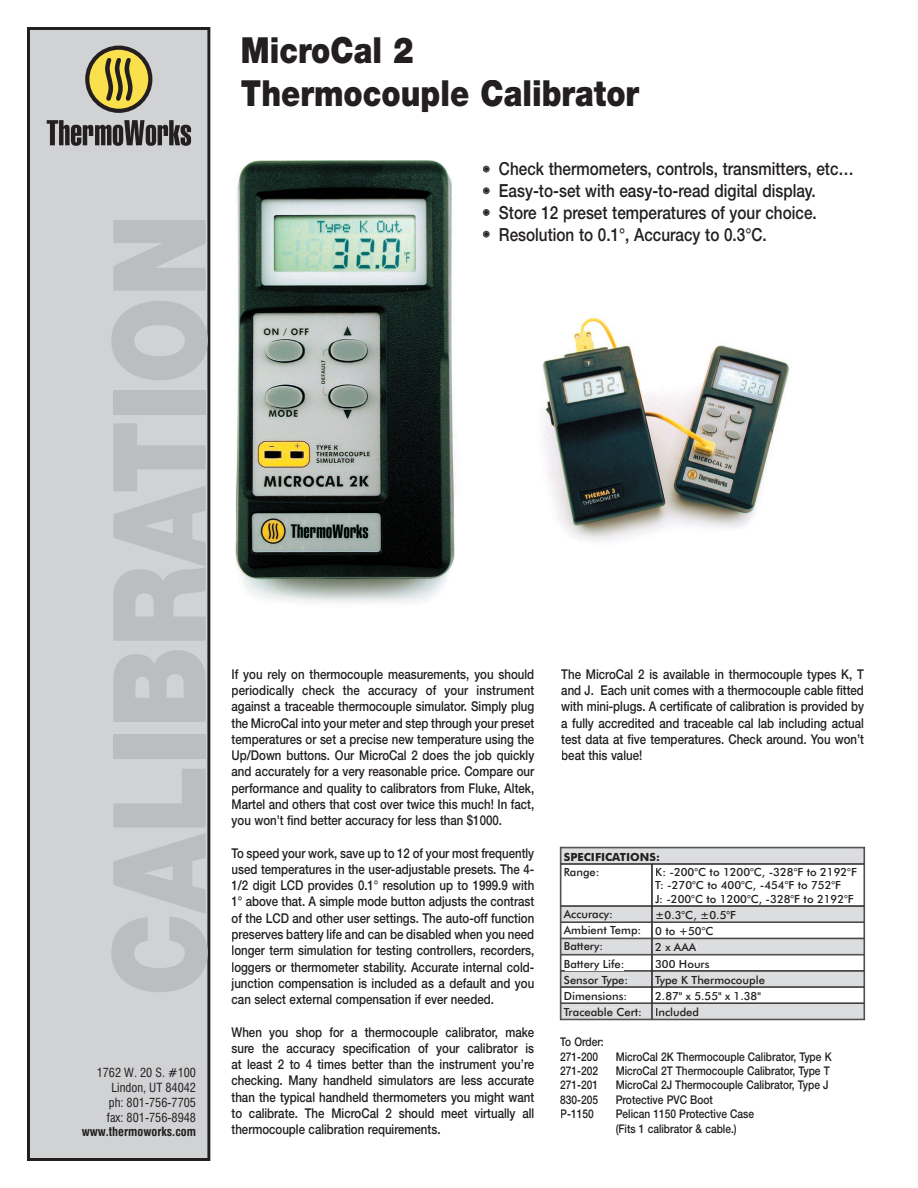
<style>
.page{position:relative;width:918px;height:1188px;background:#fff}
.page>*{position:absolute;margin:0;border:0;box-sizing:border-box;transform-origin:0 0}
.t1{font:900 129px "Helvetica Neue";color:#bcbdc0;scale:.85 1}
.t2{font:900 36px/43.3px "Helvetica Neue";color:#231f20;scale:.85 1}
.t3{font:500 18px/21.8px "Helvetica Neue";color:#231f20;scale:.85 1}
.t4{font:500 13.5px/16.2px "Helvetica Neue";color:#231f20;text-align:justify;scale:.85 1}
.t5{font:condensed 12.3px/14.7px "Swiss 721 BT";color:#231f20;text-align:right}
.t6{font:700 condensed 12.3px "Swiss 721 BT";color:#231f20}
.t7{font:500 12px/14.4px "Helvetica Neue";color:#231f20;scale:.85 1}
.t8{font:500 11.25px/13.5px "Futura BT";color:#231f20}
.t9{font:700 11.25px "Futura BT";color:#231f20}
</style>
<div class="page">
<div style="left:27px;top:27px;width:183px;height:1134px;background:#d1d2d4"></div>
<img style="left:542px;top:317px;width:247px;height:224px">
<img style="left:235px;top:160px;width:220px;height:443px">
<svg style="left:483px;top:166px;width:7px;height:6px"></svg>
<svg style="left:483px;top:187px;width:7px;height:7px"></svg>
<svg style="left:483px;top:209px;width:7px;height:7px"></svg>
<svg style="left:483px;top:231px;width:7px;height:7px"></svg>
<svg style="left:561px;top:848px;width:303px;height:171px;background:#ccccce"></svg>
<svg style="left:561px;top:864px;width:303px;height:139px"></svg>
<div style="left:564px;top:853px;width:95px;height:8px;background:#dcdddf"></div>
<div style="left:565px;top:868px;width:33px;height:10px;background:#fff"></div>
<div style="left:656px;top:868px;width:200px;height:10px;background:#fff"></div>
<div style="left:655px;top:881px;width:186px;height:10px;background:#fff"></div>
<div style="left:655px;top:895px;width:198px;height:10px;background:#fff"></div>
<div style="left:564px;top:910px;width:48px;height:10px;background:#dcdddf"></div>
<div style="left:657px;top:911px;width:79px;height:10px;background:#dcdddf"></div>
<div style="left:564px;top:926px;width:76px;height:11px;background:#fff"></div>
<div style="left:656px;top:927px;width:57px;height:8px;background:#fff"></div>
<div style="left:565px;top:942px;width:37px;height:11px;background:#dcdddf"></div>
<div style="left:655px;top:943px;width:41px;height:8px;background:#dcdddf"></div>
<div style="left:565px;top:959px;width:58px;height:11px;background:#fff"></div>
<div style="left:656px;top:959px;width:53px;height:9px;background:#fff"></div>
<div style="left:564px;top:976px;width:63px;height:10px;background:#dcdddf"></div>
<div style="left:655px;top:975px;width:110px;height:11px;background:#dcdddf"></div>
<div style="left:565px;top:992px;width:61px;height:8px;background:#fff"></div>
<div style="left:655px;top:992px;width:105px;height:8px;background:#fff"></div>
<div style="left:564px;top:1008px;width:77px;height:8px;background:#dcdddf"></div>
<div style="left:656px;top:1008px;width:42px;height:8px;background:#dcdddf"></div>
<svg style="left:47px;top:120px;width:144px;height:26px;background:#6b696a"></svg>
<svg style="left:85px;top:46px;width:67px;height:67px;background:#aea05b"></svg>
<div style="left:49px;top:1048px;width:153px;height:103px;background:#d1d2d4"></div>
<h1 class="t1" style="left:83px;top:996px;width:922px;rotate:-90deg">CALIBRATION</h1>
<p class="t5" style="left:97px;top:1065px;width:101px">1762 W. 20 S. #100<br>Lindon, UT 84042 ph: 801-756-7705 fax: 801-756-8948</p>
<p class="t6" style="left:82px;top:1124px;width:116px">www.thermoworks.com</p>
<h2 class="t2" style="left:241px;top:28px;width:470px">MicroCal 2<br>Thermocouple Calibrator</h2>
<h3 class="t3" style="left:499px;top:158px;width:419px">Check thermometers, controls, transmitters, etc… Easy-to-set with easy-to-read digital display.<br>Store 12 preset temperatures of your choice.<br>Resolution to 0.1°, Accuracy to 0.3°C.</h3>
<p class="t4" style="left:232px;top:666px;width:358px">If you rely on thermocouple measurements, you should periodically check the accuracy of your instrument against a traceable thermocouple simulator. Simply plug the MicroCal into your meter and step through your preset temperatures or set a precise new temperature using the Up/Down buttons. Our MicroCal 2 does the job quickly and accurately for a very reasonable price. Compare our performance and quality to calibrators from Fluke, Altek, Martel and others that cost over twice this much! In fact, you won’t find better accuracy for less than $1000.</p>
<p class="t4" style="left:232px;top:845px;width:358px">To speed your work, save up to 12 of your most frequently used temperatures in the user-adjustable presets. The 4- 1/2 digit LCD provides 0.1° resolution up to 1999.9 with 1° above that. A simple mode button adjusts the contrast of the LCD and other user settings. The auto-off function preserves battery life and can be disabled when you need longer term simulation for testing controllers, recorders, loggers or thermometer stability. Accurate internal cold&shy;junction compensation is included as a default and you can select external compensation if ever needed.</p>
<p class="t4" style="left:232px;top:1024px;width:358px">When you shop for a thermocouple calibrator, make sure the accuracy specification of your calibrator is at least 2 to 4 times better than the instrument you’re checking. Many handheld simulators are less accurate than the typical handheld thermometers you might want to calibrate. The MicroCal 2 should meet virtually all thermocouple calibration requirements.</p>
<p class="t4" style="left:561px;top:666px;width:358px">The MicroCal 2 is available in thermocouple types K, T and J. Each unit comes with a thermocouple cable fitted with mini-plugs. A certificate of calibration is provided by a fully accredited and traceable cal lab including actual test data at five temperatures. Check around. You won’t beat this value!</p>
<p class="t9" style="left:564px;top:850px;width:98px">SPECIFICATIONS:</p>
<p class="t8" style="left:564px;top:865px;width:37px">Range:</p>
<p class="t8" style="left:655px;top:865px;width:203px">K: -200°C to 1200°C, -328°F to 2192°F<br>T: -270°C to 400°C, -454°F to 752°F<br>J: -200°C to 1200°C, -328°F to 2192°F</p>
<p class="t8" style="left:564px;top:907px;width:51px">Accuracy:</p>
<p class="t8" style="left:564px;top:907px;width:174px;line-height:15.1px;text-indent:91px">±0.3°C, ±0.5°F<br>Ambient Temp: 0 to +50°C</p>
<p class="t8" style="left:564px;top:939px;width:41px">Battery:</p>
<p class="t8" style="left:655px;top:941px;width:43px">2 x AAA</p>
<p class="t8" style="left:564px;top:957px;width:62px">Battery Life:</p>
<p class="t8" style="left:655px;top:957px;width:56px">300 Hours</p>
<p class="t8" style="left:564px;top:973px;width:66px">Sensor Type:</p>
<p class="t8" style="left:655px;top:973px;width:111px">Type K Thermocouple</p>
<p class="t8" style="left:564px;top:989px;width:65px">Dimensions:</p>
<p class="t8" style="left:655px;top:989px;width:107px">2.87" x 5.55" x 1.38"</p>
<p class="t8" style="left:564px;top:1005px;width:137px">Traceable Cert: Included</p>
<p class="t7" style="left:560px;top:1034px;width:53px">To Order:<br>271-200</p>
<p class="t7" style="left:616px;top:1049px;width:256px">MicroCal 2K Thermocouple Calibrator, Type K</p>
<p class="t7" style="left:560px;top:1063px;width:46px">271-202</p>
<p class="t7" style="left:616px;top:1063px;width:253px">MicroCal 2T Thermocouple Calibrator, Type T</p>
<p class="t7" style="left:560px;top:1078px;width:46px">271-201</p>
<p class="t7" style="left:616px;top:1078px;width:252px">MicroCal 2J Thermocouple Calibrator, Type J</p>
<p class="t7" style="left:560px;top:1092px;width:46px">830-205</p>
<p class="t7" style="left:616px;top:1092px;width:116px">Protective PVC Boot</p>
<p class="t7" style="left:560px;top:1107px;width:41px">P-1150</p>
<p class="t7" style="left:616px;top:1107px;width:164px">Pelican 1150 Protective Case (Fits 1 calibrator &amp; cable.)</p>
</div>
